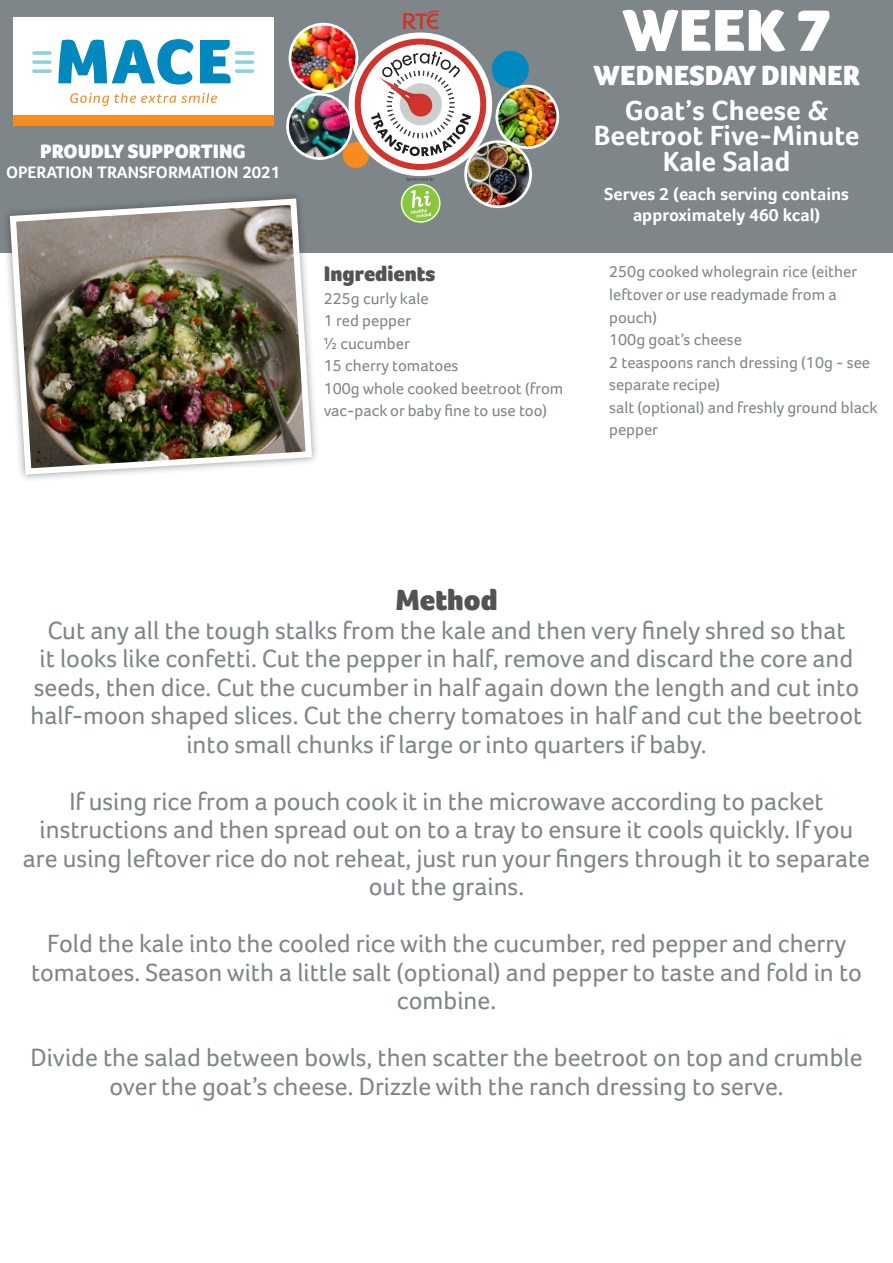
<style>
.page{position:relative;width:893px;height:1263px;background:#fff}
.page>*{position:absolute;margin:0;border:0;box-sizing:border-box;transform-origin:0 0}
.t1{font:900 60.6px "Foco";color:#fff}
.t2{font:900 30px "Foco";color:#535355}
.t3{font:700 28.5px/25.5px "Foco";color:#fff;text-align:center}
.t4{font:900 28.5px "Foco";color:#fff}
.t5{font:25.65px/28.5px "Foco";color:#7e8689;text-align:center}
.t6{font:900 21.75px "Foco";color:#535355}
.t7{font:900 19.95px "Foco";color:#fff}
.t8{font:700 18px "Foco";color:#fff}
.t9{font:700 17.1px "Foco";color:#fff}
.t10{font:16.5px/22.5px "Foco";color:#7e8689}
</style>
<div class="page">
<div style="left:0;top:0;width:893px;height:253px;background:#7e8689"></div>
<div style="left:343px;top:142px;width:26px;height:26px;background:#f68b1f;border-radius:50%"></div>
<div style="left:13px;top:18px;width:260px;height:107px;background:#fff"></div>
<div style="left:13px;top:115px;width:260px;height:10px;background:#f68b1f"></div>
<svg style="left:200px;top:40px;width:31px;height:43px"></svg>
<svg style="left:58px;top:39px;width:135px;height:46px"></svg>
<svg style="left:235px;top:51px;width:19px;height:4px"></svg>
<svg style="left:235px;top:60px;width:19px;height:4px"></svg>
<svg style="left:235px;top:69px;width:19px;height:4px"></svg>
<svg style="left:32px;top:51px;width:20px;height:4px"></svg>
<svg style="left:32px;top:60px;width:20px;height:4px"></svg>
<svg style="left:32px;top:69px;width:20px;height:4px"></svg>
<svg style="left:70px;top:93px;width:147px;height:13px"></svg>
<img style="left:286px;top:22px;width:73px;height:139px">
<svg style="left:349px;top:33px;width:143px;height:143px"></svg>
<svg style="left:358px;top:42px;width:125px;height:124px"></svg>
<svg style="left:403px;top:10px;width:36px;height:19px"></svg>
<div style="left:355px;top:39px;width:131px;height:131px;border:6px solid #cf352d;border-radius:50%"></div>
<img style="left:371px;top:51px;width:188px;height:172px">
<div style="left:2px;top:191px;width:318px;height:291px;background:#231f20;opacity:.45"></div>
<img style="left:7px;top:195px;width:308px;height:283px">
<p class="t7" style="left:40px;top:139px;width:207px">PROUDLY SUPPORTING</p>
<p class="t9" style="left:6px;top:162px;width:276px">OPERATION TRANSFORMATION 2021</p>
<p class="t6" style="left:324px;top:261px;width:113px">Ingredients</p>
<p class="t10" style="left:324px;top:287px;width:106px">225g curly kale</p>
<p class="t10" style="left:324px;top:309px;width:89px">1 red pepper</p>
<p class="t10" style="left:324px;top:332px;width:87px">½ cucumber</p>
<p class="t10" style="left:324px;top:354px;width:136px">15 cherry tomatoes</p>
<p class="t10" style="left:324px;top:377px;width:241px">100g whole cooked beetroot (from vac-pack or baby fine to use too)</p>
<p class="t1" style="left:622px;top:-5px;width:210px">WEEK 7</p>
<p class="t4" style="left:594px;top:59px;width:268px">WEDNESDAY DINNER</p>
<p class="t3" style="left:625px;top:97px;width:205px">Goat’s Cheese &amp;</p>
<p class="t3" style="left:594px;top:123px;width:267px">Beetroot Five-Minute<br>Kale Salad</p>
<p class="t8" style="left:604px;top:184px;width:246px">Serves 2 (each serving contains</p>
<p class="t8" style="left:633px;top:205px;width:189px">approximately 460 kcal)</p>
<p class="t10" style="left:609px;top:261px;width:249px">250g cooked wholegrain rice (either leftover or use readymade from a pouch)</p>
<p class="t10" style="left:609px;top:328px;width:134px">100g goat’s cheese</p>
<p class="t10" style="left:609px;top:351px;width:263px">2 teaspoons ranch dressing (10g - see separate recipe)</p>
<p class="t10" style="left:609px;top:396px;width:270px">salt (optional) and freshly ground black pepper</p>
<p class="t2" style="left:395px;top:583px;width:104px">Method</p>
<p class="t5" style="left:31px;top:616px;width:833px">Cut any all the tough stalks from the kale and then very finely shred so that<br>it looks like confetti. Cut the pepper in half, remove and discard the core and seeds, then dice. Cut the cucumber in half again down the length and cut into half-moon shaped slices. Cut the cherry tomatoes in half and cut the beetroot into small chunks if large or into quarters if baby.</p>
<p class="t5" style="left:69px;top:787px;width:756px">If using rice from a pouch cook it in the microwave according to packet</p>
<p class="t5" style="left:23px;top:815px;width:848px">instructions and then spread out on to a tray to ensure it cools quickly. If you are using leftover rice do not reheat, just run your fingers through it to separate out the grains.</p>
<p class="t5" style="left:31px;top:929px;width:832px">Fold the kale into the cooled rice with the cucumber, red pepper and cherry tomatoes. Season with a little salt (optional) and pepper to taste and fold in to combine.</p>
<p class="t5" style="left:30px;top:1043px;width:833px">Divide the salad between bowls, then scatter the beetroot on top and crumble over the goat’s cheese. Drizzle with the ranch dressing to serve.</p>
</div>
